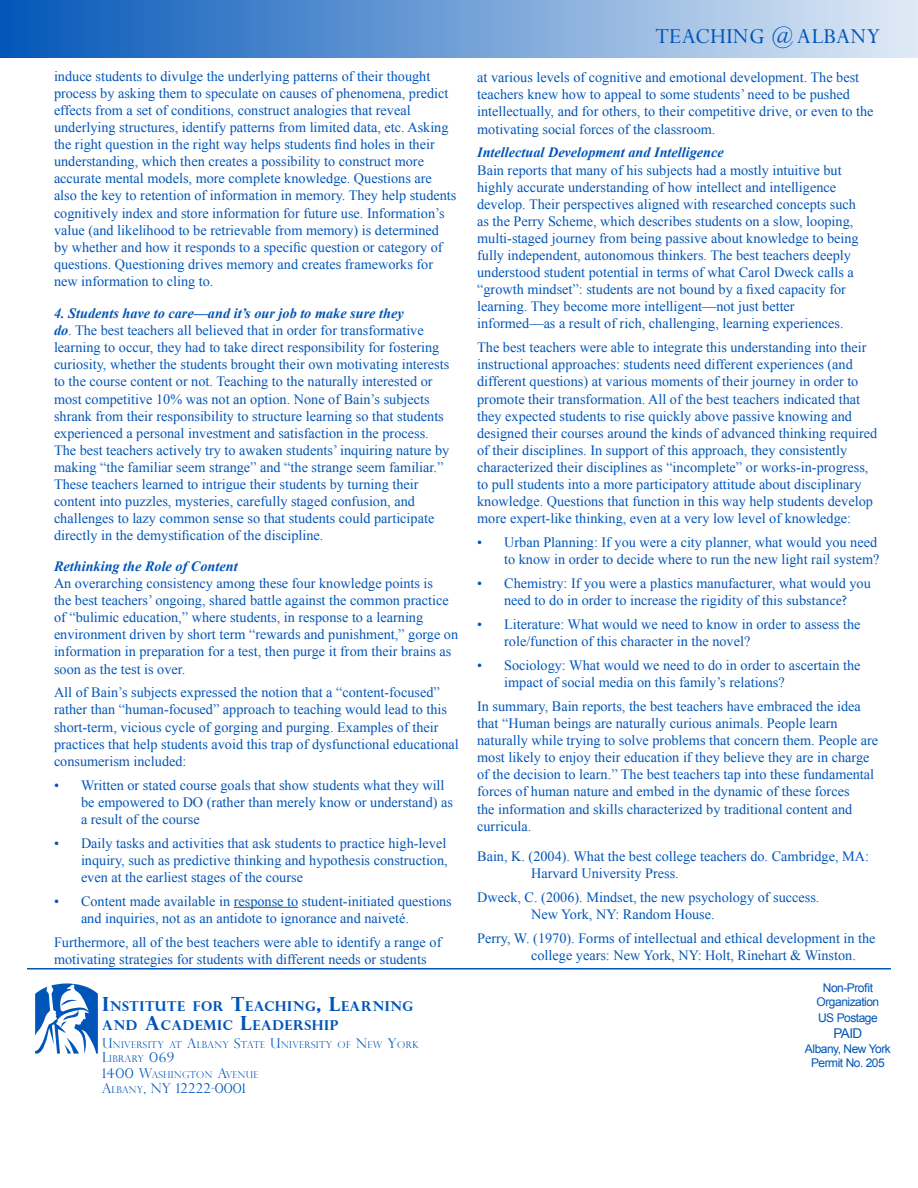
<style>
.page{position:relative;width:918px;height:1188px;background:#fff}
.page>*{position:absolute;margin:0;border:0;box-sizing:border-box;transform-origin:0 0}
.t1{font:24px "Perpetua";letter-spacing:.01em;color:#0055b8}
.t2{font:14.25px/17.1px "Times New Roman";color:#0055b8}
.t3{font:italic 700 14.25px "Times New Roman";color:#0055b8}
.t4{font:700 13.65px/19.6px "Perpetua Titling";letter-spacing:.04em;color:#0055b8}
.t5{font:300 13.5px "Perpetua Titling";color:#0055b8}
.t6{font:13.5px "Arial";color:#0055b8}
.t7{font:12px/14.4px "Arial";letter-spacing:-.04em;color:#0055b8;text-align:center}
.t8{font:300 9.45px/15px "Perpetua Titling";letter-spacing:.04em;color:#0055b8}
.s1{font-weight:700;font-style:italic}
.s2{font-size:19.5px}
.s3{font-size:13.5px}
.s4{font-size:9.45px}
.s5{font-style:italic}
.s6{font-family:"Minion Pro"}
</style>
<div class="page">
<hr style="left:27px;top:968px;width:864px;height:2px;background:#0055b8">
<svg style="left:35px;top:983px;width:63px;height:71px"></svg>
<div style="left:0;top:0;width:918px;height:58px;background:linear-gradient(to right,#0357b8,#e0eaf6)"></div>
<hr style="left:234px;top:907px;width:64px;height:1px;background:#0055b8">
<p class="t2" style="left:54px;top:67px;width:404px">induce students to divulge the underlying patterns of their thought process by asking them to speculate on causes of phenomena, predict effects from a set of conditions, construct analogies that reveal underlying structures, identify patterns from limited data, etc. Asking the right question in the right way helps students find holes in their understanding, which then creates a possibility to construct more accurate mental models, more complete knowledge. Questions are also the key to retention of information in memory. They help students cognitively index and store information for future use. Information’s value (and likelihood to be retrievable from memory) is determined by whether and how it responds to a specific question or category of questions. Questioning drives memory and creates frameworks for new information to cling to.</p>
<p class="t2" style="left:54px;top:305px;width:397px"><span class="s1">4. Students have to care—and it’s our job to make sure they<br>do</span>. The best teachers all believed that in order for transformative learning to occur, they had to take direct responsibility for fostering curiosity, whether the students brought their own motivating interests to the course content or not. Teaching to the naturally interested or most competitive 10% was not an option. None of Bain’s subjects shrank from their responsibility to structure learning so that students experienced a personal investment and satisfaction in the process.<br>The best teachers actively try to awaken students’ inquiring nature by making “the familiar seem strange” and “the strange seem familiar.” These teachers learned to intrigue their students by turning their content into puzzles, mysteries, carefully staged confusion, and challenges to lazy common sense so that students could participate directly in the demystification of the discipline.</p>
<p class="t3" style="left:54px;top:556px;width:185px">Rethinking the Role of Content</p>
<p class="t2" style="left:54px;top:575px;width:406px">An overarching consistency among these four knowledge points is<br>the best teachers’ ongoing, shared battle against the common practice of “bulimic education,” where students, in response to a learning environment driven by short term “rewards and punishment,” gorge on information in preparation for a test, then purge it from their brains as soon as the test is over.</p>
<p class="t2" style="left:54px;top:684px;width:406px">All of Bain’s subjects expressed the notion that a “content-focused” rather than “human-focused” approach to teaching would lead to this short-term, vicious cycle of gorging and purging. Examples of their practices that help students avoid this trap of dysfunctional educational consumerism included:</p>
<p class="t2" style="left:81px;top:776px;width:373px;text-indent:-27px">• Written or stated course goals that show students what they will be empowered to DO (rather than merely know or understand) as a result of the course</p>
<p class="t2" style="left:81px;top:834px;width:368px;text-align:justify;text-indent:-27px">• Daily tasks and activities that ask students to practice high-level inquiry, such as predictive thinking and hypothesis construction, even at the earliest stages of the course</p>
<p class="t2" style="left:81px;top:892px;width:372px;text-indent:-27px">• Content made available in response to student-initiated questions and inquiries, not as an antidote to ignorance and naiveté.</p>
<p class="t2" style="left:54px;top:933px;width:389px">Furthermore, all of the best teachers were able to identify a range of motivating strategies for students with different needs or students</p>
<p class="t4" style="left:102px;top:996px;width:313px"><span class="s2">I</span>NSTITUTE FOR <span class="s2">T</span>EACHING<span class="s2">, L</span>EARNING<br>AND <span class="s2">A</span>CADEMIC <span class="s2">L</span>EADERSHIP</p>
<p class="t8" style="left:102px;top:1037px;width:318px"><span class="s3">U</span>NIVERSITY AT <span class="s3">A</span>LBANY <span class="s3">S</span>TATE <span class="s3">U</span>NIVERSITY OF <span class="s3">N</span>EW <span class="s3">Y</span>ORK<br><span class="s3">L</span>IBRARY <span class="s3">069<br></span><span class="s3">1400 W</span>ASHINGTON <span class="s3">A</span>VENUE</p>
<p class="t5" style="left:102px;top:1080px;width:145px">A<span class="s4">LBANY</span>, NY 12222-0001</p>
<h1 class="t1" style="left:656px;top:23px;width:226px">TEACHING <span class="s5">@</span> ALBANY</h1>
<p class="t2" style="left:477px;top:69px;width:398px">at various levels of cognitive and emotional development. The best teachers knew how to appeal to some students’ need to be pushed intellectually, and for others, to their competitive drive, or even to the motivating social forces of the classroom.</p>
<p class="t3" style="left:477px;top:143px;width:248px">Intellectual Development and Intelligence</p>
<p class="t2" style="left:477px;top:161px;width:383px">Bain reports that many of his subjects had a mostly intuitive but highly accurate understanding of how intellect and intelligence develop. Their perspectives aligned with researched concepts such as the Perry Scheme, which describes students on a slow, looping, multi-staged journey from being passive about knowledge to being fully independent, autonomous thinkers. The best teachers deeply understood student potential in terms of what Carol Dweck calls a “growth mindset”: students are not bound by a fixed capacity for learning. They become more intelligent—not just better informed—as a result of rich, challenging, learning experiences.</p>
<p class="t2" style="left:477px;top:339px;width:402px">The best teachers were able to integrate this understanding into their instructional approaches: students need different experiences (and different questions) at various moments of their journey in order to promote their transformation. All of the best teachers indicated that they expected students to rise quickly above passive knowing and designed their courses around the kinds of advanced thinking required of their disciplines. In support of this approach, they consistently characterized their disciplines as “incomplete” or works-in-progress, to pull students into a more participatory attitude about disciplinary knowledge. Questions that function in this way help students develop more expert-like thinking, even at a very low level of knowledge:</p>
<p class="t2" style="left:477px;top:534px;width:404px;text-align:right">• Urban Planning: If you were a city planner, what would you need to know in order to decide where to run the new light rail <span class="s6">s</span>ystem?</p>
<p class="t2" style="left:477px;top:575px;width:395px;text-align:center">• Chemistry: If you were a plastics manufacturer, what would you need to do in order to increase the rigidity of this <span class="s6">substance?</span></p>
<p class="t2" style="left:504px;top:616px;width:358px;text-indent:-27px">• Literature: What would we need to know in order to assess the role/function of this character in the novel?</p>
<p class="t2" style="left:504px;top:656px;width:358px;text-indent:-27px">• Sociology: What would we need to do in order to ascertain the impact of social media on this family’s relations?</p>
<p class="t2" style="left:477px;top:697px;width:402px">In summary, Bain reports, the best teachers have embraced the idea that “Human beings are naturally curious animals. People learn naturally while trying to solve problems that concern them. People are most likely to enjoy their education if they believe they are in charge of the decision to learn.” The best teachers tap into these fundamental forces of human nature and embed in the dynamic of these forces<br>the information and skills characterized by traditional content and curricula.</p>
<p class="t2" style="left:531px;top:848px;width:339px;text-indent:-54px">Bain, K. (2004). What the best college teachers do. Cambridge, MA:<br>Harvard University Press.</p>
<p class="t2" style="left:531px;top:889px;width:290px;text-indent:-54px">Dweck, C. (2006). Mindset, the new psychology of success.<br>New York, NY: Random House.</p>
<p class="t2" style="left:531px;top:930px;width:346px;text-indent:-54px">Perry, W. (1970). Forms of intellectual and ethical development in the college years: New York, NY: Holt, Rinehart &amp; Winston.</p>
<p class="t7" style="left:817px;top:981px;width:64px">Non-Profit<br>Organization</p>
<p class="t7" style="left:818px;top:1011px;width:61px">US Postage</p>
<p class="t6" style="left:834px;top:1025px;width:30px">PAID</p>
<p class="t7" style="left:805px;top:1041px;width:87px">Albany, New York<br>Permit No. 205</p>
</div>
